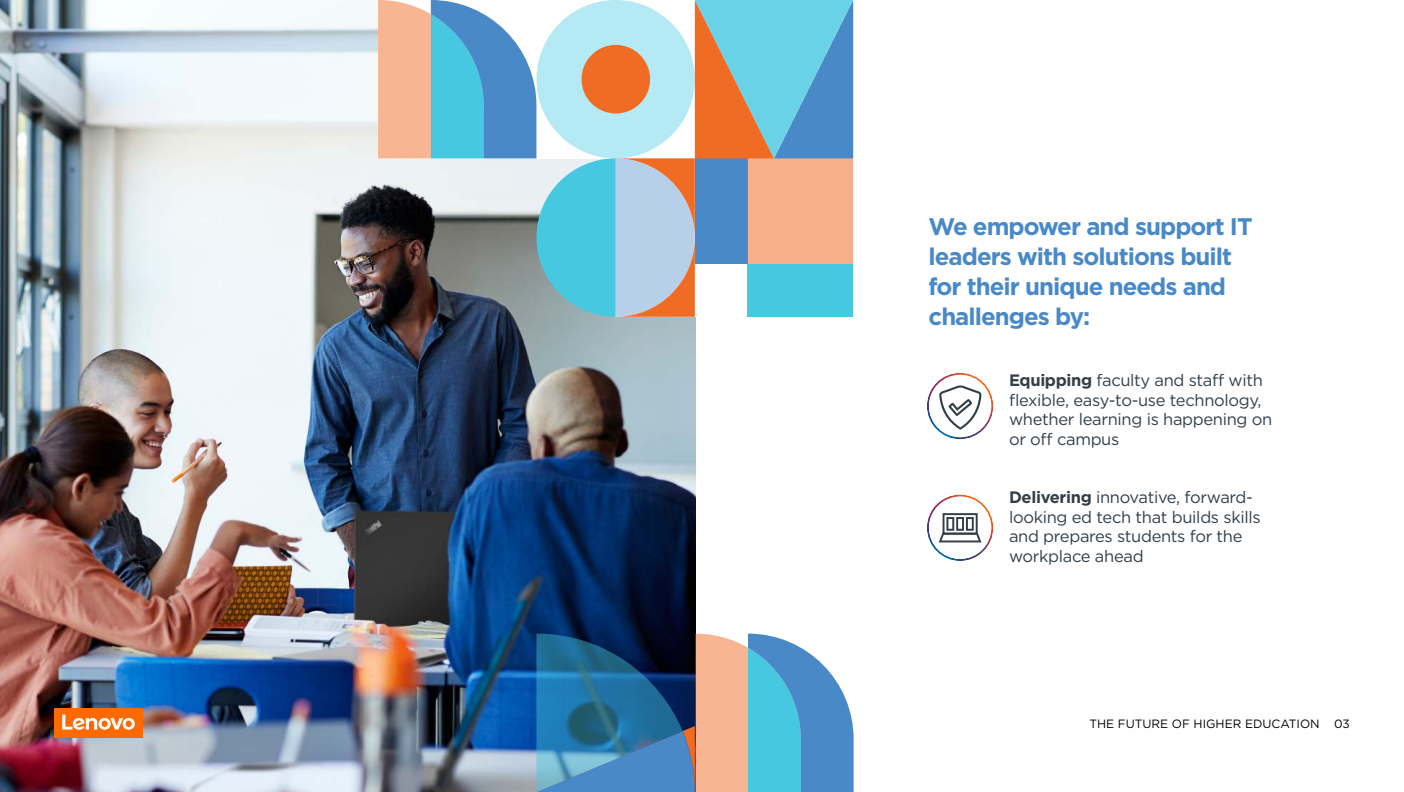
<style>
.page{position:relative;width:1404px;height:792px;background:#fff}
.page>*{position:absolute;margin:0;border:0;box-sizing:border-box;transform-origin:0 0}
.t1{font:700 24px/30px "Gotham";letter-spacing:-.04em;color:#4989c8}
.t2{font:16.5px/19.5px "Gotham";letter-spacing:-.02em;color:#333f48}
.t3{font:12px "Gotham";color:#000}
.s1{font-weight:700}
</style>
<div class="page">
<img style="left:0;top:0;width:695px;height:792px">
<svg style="left:378px;top:0;width:475px;height:317px;background:#9bb2b8"></svg>
<svg style="left:536px;top:633px;width:318px;height:159px;background:#5f8caa"></svg>
<img style="left:927px;top:494px;width:66px;height:67px">
<img style="left:927px;top:373px;width:66px;height:66px">
<svg style="left:939px;top:513px;width:43px;height:29px"></svg>
<div style="left:54px;top:708px;width:89px;height:29px;background:#ff6a00"></div>
<svg style="left:62px;top:714px;width:73px;height:15px"></svg>
<h1 class="t1" style="left:929px;top:213px;width:325px">We empower and support IT leaders with solutions built for their unique needs and challenges by:</h1>
<p class="t2" style="left:1009px;top:371px;width:265px"><span class="s1">Equipping</span> faculty and staff with flexible, easy-to-use technology, whether learning is happening on or off campus</p>
<p class="t2" style="left:1009px;top:488px;width:253px"><span class="s1">Delivering</span> innovative, forward&shy;looking ed tech that builds skills and prepares students for the workplace ahead</p>
<p class="t3" style="left:1089px;top:718px;width:262px">THE FUTURE OF HIGHER EDUCATION 03</p>
</div>
